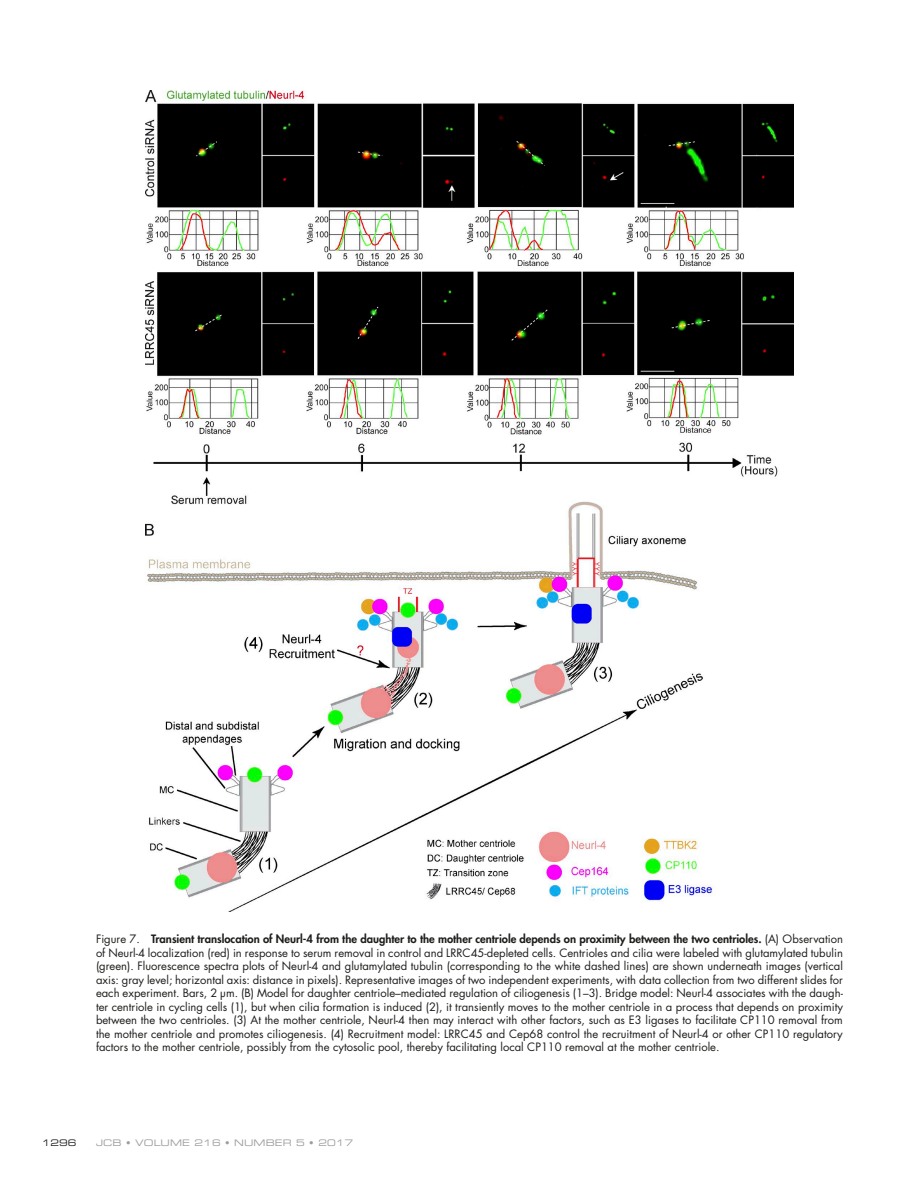
<style>
.page{position:relative;width:918px;height:1188px;background:#fff}
.page>*{position:absolute;margin:0;border:0;box-sizing:border-box;transform-origin:0 0}
.t1{font:11.25px/13.5px "Futura Std";color:#1d1d1b;text-align:justify}
.t2{font:9px "Eurostile LT Std Ex 2";letter-spacing:.01em;color:#9d9d9d}
.t3{font:9px "Eurostile LT Std Ex 2";color:#1d1d1b}
.s1{font-weight:800}
</style>
<div class="page">
<img style="left:146px;top:90px;width:648px;height:822px">
<p class="t1" style="left:96px;top:933px;width:749px">Figure 7. <span class="s1">Transient translocation of Neurl-4 from the daughter to the mother centriole depends on proximity between the two centrioles.</span> (A) Observation of Neurl-4 localization (red) in response to serum removal in control and LRRC45-depleted cells. Centrioles and cilia were labeled with glutamylated tubulin (green). Fluorescence spectra plots of Neurl-4 and glutamylated tubulin (corresponding to the white dashed lines) are shown underneath images (vertical axis: gray level; horizontal axis: distance in pixels). Representative images of two independent experiments, with data collection from two different slides for each experiment. Bars, 2 µm. (B) Model for daughter centriole–mediated regulation of ciliogenesis (1–3). Bridge model: Neurl-4 associates with the daugh&shy;ter centriole in cycling cells (1), but when cilia formation is induced (2), it transiently moves to the mother centriole in a process that depends on proximity between the two centrioles. (3) At the mother centriole, Neurl-4 then may interact with other factors, such as E3 ligases to facilitate CP110 removal from the mother centriole and promotes ciliogenesis. (4) Recruitment model: LRRC45 and Cep68 control the recruitment of Neurl-4 or other CP110 regulatory factors to the mother centriole, possibly from the cytosolic pool, thereby facilitating local CP110 removal at the mother centriole.</p>
<p class="t3" style="left:42px;top:1136px;width:36px">1296</p>
<p class="t2" style="left:96px;top:1136px;width:259px">JCB • VOLUME 216 • NUMBER 5 • 2017</p>
</div>
